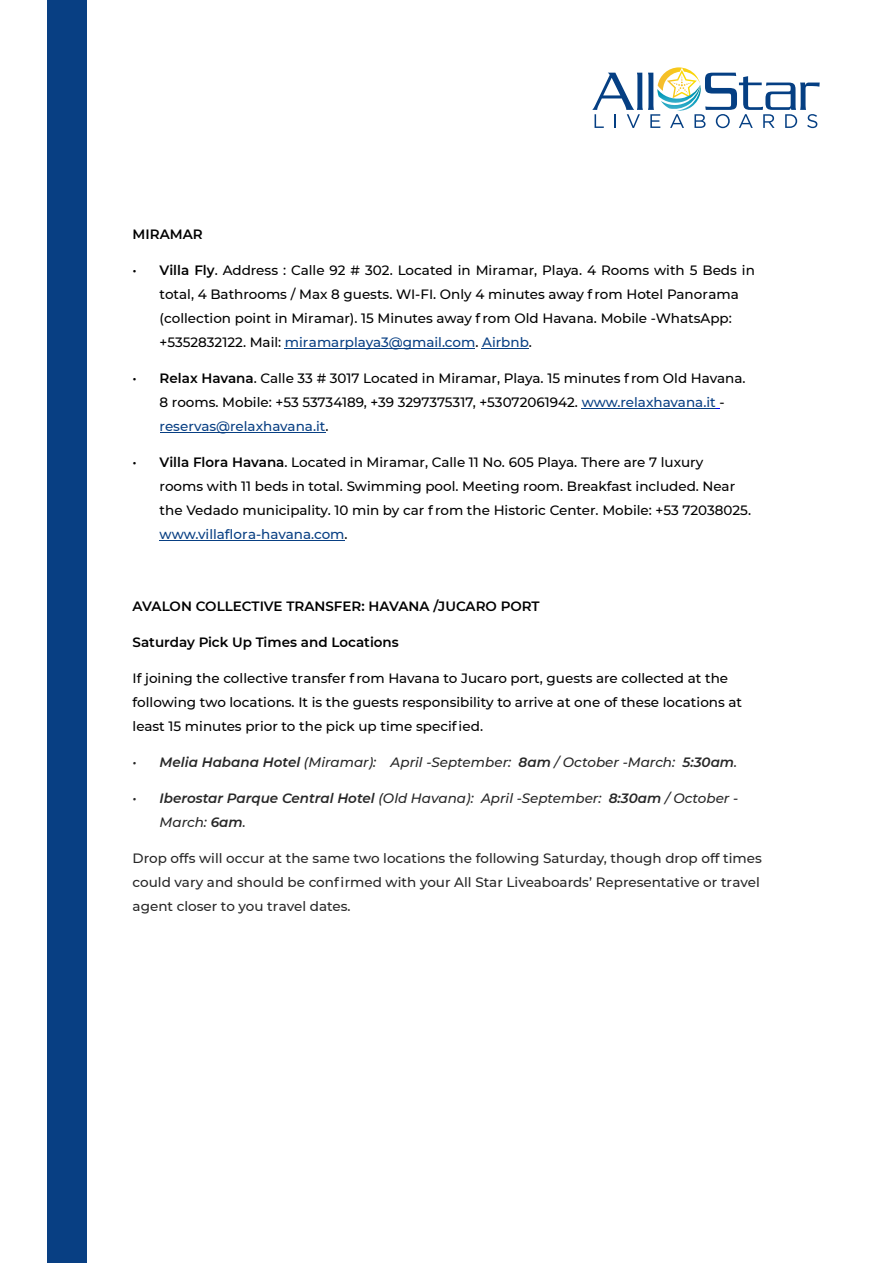
<style>
.page{position:relative;width:894px;height:1263px;background:#fff}
.page>*{position:absolute;margin:0;border:0;box-sizing:border-box;transform-origin:0 0}
.t1{font:500 13.5px/24px "Montserrat";color:#000}
.t2{font:500 13.5px/24px "Montserrat";color:#272727}
.t3{font:italic 500 13.5px/24px "Montserrat";color:#272727}
.t4{font:600 13.5px "Montserrat";color:#000}
.s1{font-weight:600}
.s2{color:#083f83}
</style>
<div class="page">
<hr style="left:285px;top:348px;width:190px;height:1px;background:#083f83">
<hr style="left:481px;top:348px;width:47px;height:1px;background:#083f83">
<hr style="left:581px;top:408px;width:134px;height:1px;background:#083f83">
<hr style="left:159px;top:432px;width:166px;height:1px;background:#083f83">
<hr style="left:159px;top:540px;width:185px;height:1px;background:#083f83">
<div style="left:48px;top:0;width:39px;height:1263px;background:#083f83"></div>
<svg style="left:592px;top:67px;width:227px;height:61px"></svg>
<p class="t4" style="left:132px;top:226px;width:72px">MIRAMAR</p>
<p class="t1" style="left:159px;top:259px;width:596px;text-indent:-27px">• <span class="s1">Villa Fly</span>. Address : Calle 92 # 302. Located in Miramar, Playa. 4 Rooms with 5 Beds in total, 4 Bathrooms / Max 8 guests. WI-FI. Only 4 minutes away f rom Hotel Panorama (collection point in Miramar). 15 Minutes away f rom Old Havana. Mobile -WhatsApp: +5352832122. Mail: <span class="s2">miramarplaya3@gmail.com</span>. <span class="s2">Airbnb</span>.</p>
<p class="t1" style="left:159px;top:367px;width:587px;text-indent:-27px">• <span class="s1">Relax Havana</span>. Calle 33 # 3017 Located in Miramar, Playa. 15 minutes f rom Old Havana.<br>8 rooms. Mobile: +53 53734189, +39 3297375317, +53072061942. <span class="s2">www.relaxhavana.it</span> - <span class="s2">reservas@relaxhavana.it</span>.</p>
<p class="t1" style="left:159px;top:451px;width:592px;text-indent:-27px">• <span class="s1">Villa Flora Havana</span>. Located in Miramar, Calle 11 No. 605 Playa. There are 7 luxury<br>rooms with 11 beds in total. Swimming pool. Meeting room. Breakfast included. Near the Vedado municipality. 10 min by car f rom the Historic Center. Mobile: +53 72038025. <span class="s2">www.villaflora-havana.com</span>.</p>
<p class="t4" style="left:132px;top:598px;width:408px">AVALON COLLECTIVE TRANSFER: HAVANA /JUCARO PORT</p>
<p class="t4" style="left:132px;top:634px;width:267px">Saturday Pick Up Times and Locations</p>
<p class="t1" style="left:132px;top:667px;width:611px">If joining the collective transfer f rom Havana to Jucaro port, guests are collected at the following two locations. It is the guests responsibility to arrive at one of these locations at least 15 minutes prior to the pick up time specified.</p>
<p class="t3" style="left:132px;top:751px;width:606px">• <span class="s1">Melia Habana Hotel</span> (Miramar): April -September: <span class="s1">8am</span> / October -March: <span class="s1">5:30am</span>.</p>
<p class="t3" style="left:159px;top:787px;width:580px;text-indent:-27px">• <span class="s1">Iberostar Parque Central Hotel</span> (Old Havana): April -September: <span class="s1">8:30am</span> / October -<br>March: <span class="s1">6am</span>.</p>
<p class="t2" style="left:132px;top:847px;width:630px">Drop offs will occur at the same two locations the following Saturday, though drop off times could vary and should be confirmed with your All Star Liveaboards’ Representative or travel agent closer to you travel dates.</p>
</div>
